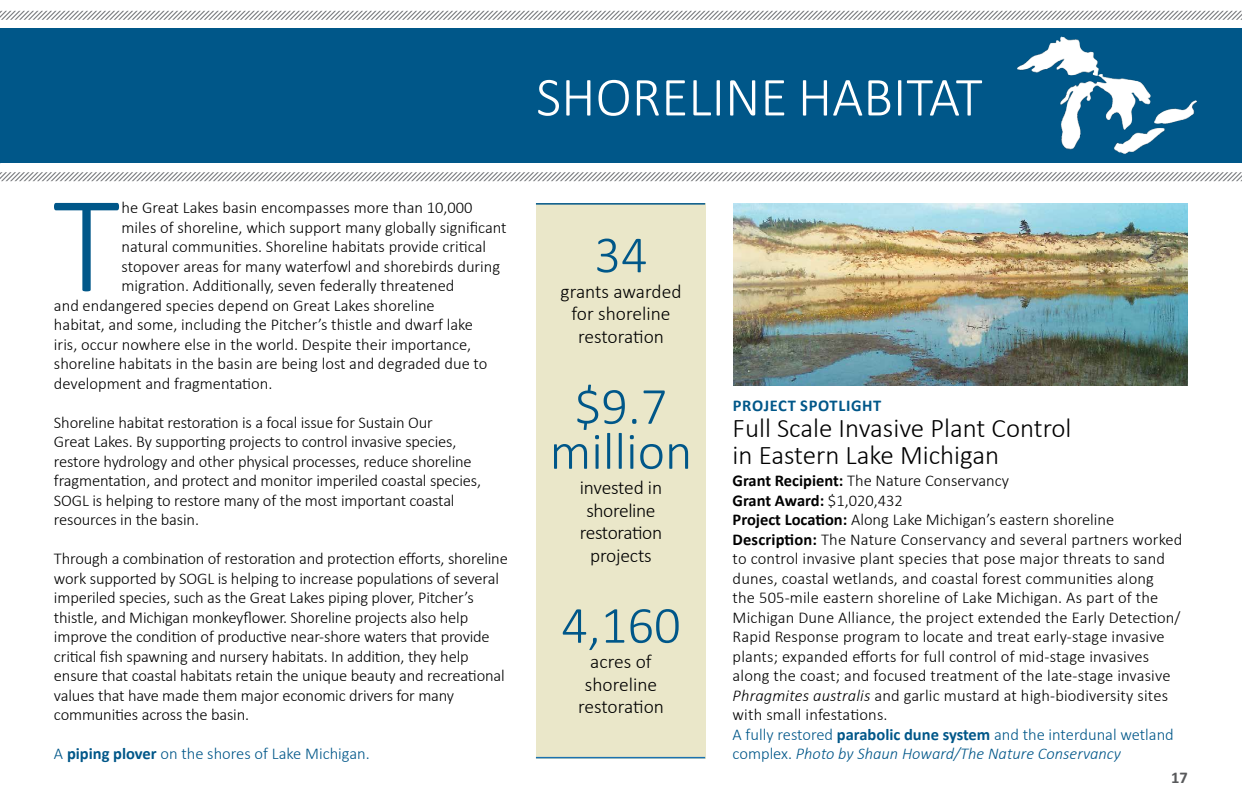
<style>
.page{position:relative;width:1242px;height:810px;background:#fff}
.page>*{position:absolute;margin:0;border:0;box-sizing:border-box;transform-origin:0 0}
.t1{font:300 139.35px "Calibri";color:#005789}
.t2{font:300 55.5px "Calibri";color:#fff}
.t3{font:300 52.5px/45px "Calibri";color:#005789;text-align:center}
.t4{font:300 27px/27px "Calibri";color:#000}
.t5{font:300 19.5px/22.5px "Calibri";letter-spacing:-.01em;color:#000;text-align:center}
.t6{font:300 16.5px/19.5px "Calibri";letter-spacing:-.005em;color:#000}
.t7{font:300 16.5px "Calibri";color:#005789}
.t8{font:700 16.5px "Calibri";letter-spacing:.04em;color:#005789}
.t9{font:700 16.5px "Calibri";color:#58595b}
.s1{font-weight:700}
.s2{font-style:italic}
.s3{color:#005789}
.s4{font-weight:700;color:#005789}
.s5{font-style:italic;color:#005789}
</style>
<div class="page">
<div style="left:536px;top:203px;width:169px;height:555px;background:#eae7c9"></div>
<hr style="left:536px;top:203px;width:169px;height:2px;background:#005789">
<hr style="left:536px;top:757px;width:169px;height:1px;background:#1b72b0">
<div style="left:0;top:28px;width:1242px;height:136px;background:#005789"></div>
<svg style="left:0;top:10px;width:1242px;height:10px"></svg>
<svg style="left:0;top:172px;width:1242px;height:10px"></svg>
<img style="left:996px;top:36px;width:205px;height:128px">
<img style="left:734px;top:203px;width:454px;height:182px">
<h2 class="t2" style="left:536px;top:63px;width:289px">Shorelin e Habitat</h2>
<h1 class="t1" style="left:53px;top:158px;width:67px">T</h1>
<p class="t6" style="left:122px;top:198px;width:353px">he Great Lakes basin encompasses more than 10,000</p>
<p class="t6" style="left:122px;top:217px;width:387px">miles of shoreline, which support many globally significant</p>
<p class="t6" style="left:122px;top:237px;width:366px">natural communities. Shoreline habitats provide critical</p>
<p class="t6" style="left:122px;top:256px;width:380px">stopover areas for many waterfowl and shorebirds during</p>
<p class="t6" style="left:122px;top:276px;width:334px">migration. Additionally, seven federally threatened</p>
<p class="t6" style="left:54px;top:295px;width:382px">and endangered species depend on Great Lakes shoreline</p>
<p class="t6" style="left:54px;top:315px;width:420px">habitat, and some, including the Pitcher’s thistle and dwarf lake</p>
<p class="t6" style="left:54px;top:334px;width:419px">iris, occur nowhere else in the world. Despite their importance,</p>
<p class="t6" style="left:54px;top:354px;width:435px">shoreline habitats in the basin are being lost and degraded due to</p>
<p class="t6" style="left:54px;top:373px;width:220px">development and fragmentation.</p>
<p class="t6" style="left:54px;top:412px;width:429px">Shoreline habitat restoration is a focal issue for Sustain Our<br>Great Lakes. By supporting projects to control invasive species, restore hydrology and other physical processes, reduce shoreline fragmentation, and protect and monitor imperiled coastal species, SOGL is helping to restore many of the most important coastal resources in the basin.</p>
<p class="t6" style="left:54px;top:549px;width:455px">Through a combination of restoration and protection efforts, shoreline work supported by SOGL is helping to increase populations of several imperiled species, such as the Great Lakes piping plover, Pitcher’s thistle, and Michigan monkeyflower. Shoreline projects also help improve the condition of productive near-shore waters that provide critical fish spawning and nursery habitats. In addition, they help ensure that coastal habitats retain the unique beauty and recreational values that have made them major economic drivers for many communities across the basin.</p>
<p class="t7" style="left:54px;top:743px;width:317px">A <span class="s1">piping plover</span> on the shores of Lake Michigan.</p>
<h3 class="t3" style="left:594px;top:232px;width:55px">34</h3>
<p class="t5" style="left:561px;top:280px;width:122px">grants awarded for shoreline restoration</p>
<h3 class="t3" style="left:550px;top:383px;width:144px">$9.7 million</h3>
<p class="t5" style="left:580px;top:476px;width:84px">invested in shoreline restoration projects</p>
<h3 class="t3" style="left:561px;top:602px;width:121px">4,160</h3>
<p class="t5" style="left:578px;top:650px;width:87px">acres of shoreline restoration</p>
<p class="t8" style="left:733px;top:395px;width:148px">project spotlight</p>
<h3 class="t4" style="left:733px;top:415px;width:340px">Full Scale Invasive Plant Control in Eastern Lake Michigan</h3>
<p class="t6" style="left:733px;top:471px;width:451px"><span class="s1">Grant Recipient:</span> The Nature Conservancy<br><span class="s1">Grant Award:</span> $1,020,432<br><span class="s1">Project Location:</span> Along Lake Michigan’s eastern shoreline <span class="s1">Description:</span> The Nature Conservancy and several partners worked to control invasive plant species that pose major threats to sand dunes, coastal wetlands, and coastal forest communities along<br>the 505-mile eastern shoreline of Lake Michigan. As part of the Michigan Dune Alliance, the project extended the Early Detection/ Rapid Response program to locate and treat early-stage invasive plants; expanded efforts for full control of mid-stage invasives along the coast; and focused treatment of the late-stage invasive <span class="s2">Phragmites australis</span> and garlic mustard at high-biodiversity sites with small infestations.<br><span class="s3">A fully restored</span> <span class="s4">parabolic dune system</span> <span class="s3">and the interdunal wetland complex.</span> <span class="s5">Photo by Shaun Howard/The Nature Conservancy</span></p>
<p class="t9" style="left:1171px;top:767px;width:18px">17</p>
</div>
